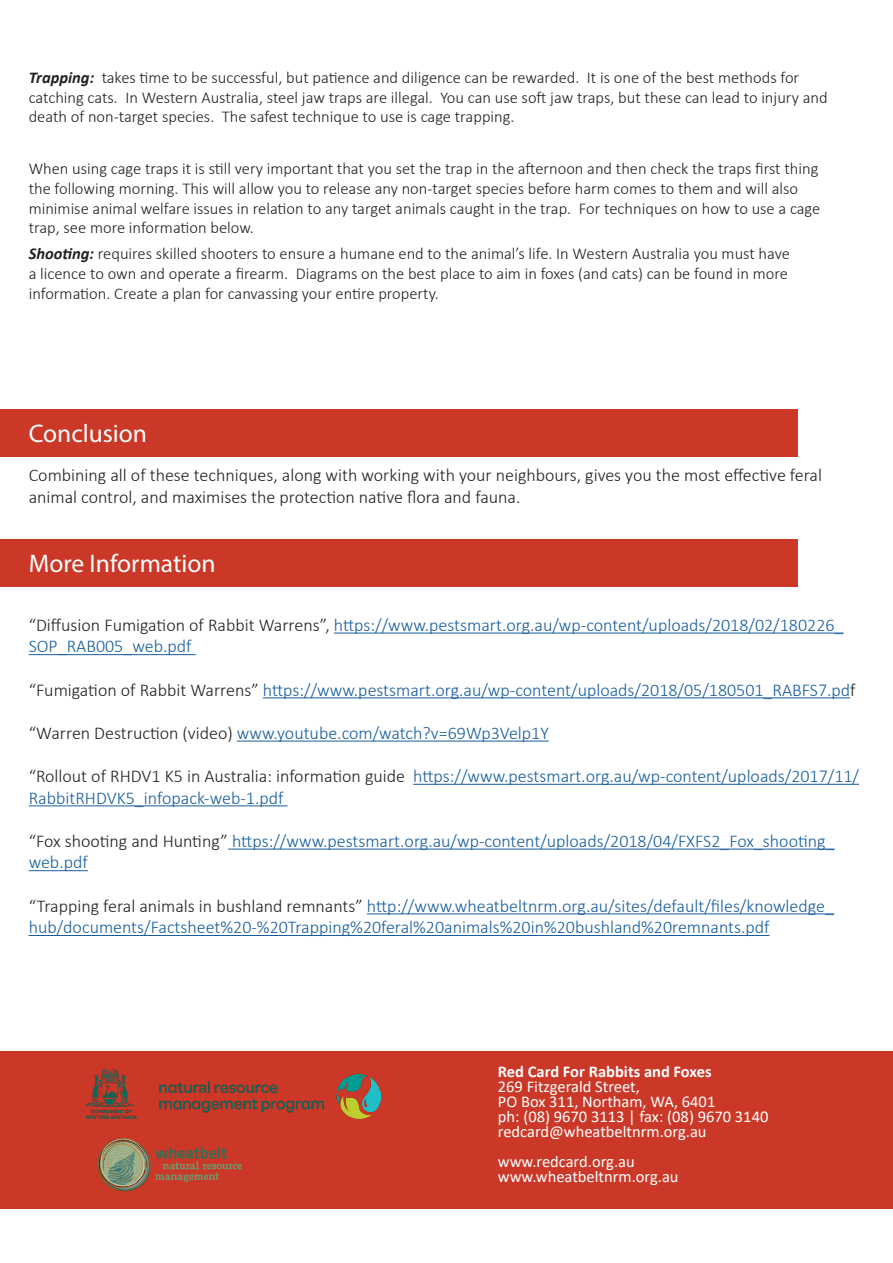
<style>
.page{position:relative;width:893px;height:1263px;background:#fff}
.page>*{position:absolute;margin:0;border:0;box-sizing:border-box;transform-origin:0 0}
.t1{font:25.5px "Myriad Pro";color:#fff}
.t2{font:300 18px/21.6px "Calibri";color:#175d9e}
.t3{font:300 18px/21.6px "Calibri";color:#231f20}
.t4{font:300 16.5px/19.8px "Calibri";color:#231f20}
.t5{font:16.5px/15px "Calibri";color:#fff}
.t6{font:700 16.5px "Calibri";color:#fff}
.s1{font-weight:700;font-style:italic}
.s2{color:#231f20}
</style>
<div class="page">
<div style="left:0;top:409px;width:797px;height:48px;background:#cb3827"></div>
<div style="left:0;top:1051px;width:893px;height:158px;background:#cb3827"></div>
<img style="left:86px;top:1069px;width:295px;height:49px">
<img style="left:97px;top:1138px;width:145px;height:54px">
<div style="left:0;top:539px;width:797px;height:47px;background:#cb3827"></div>
<hr style="left:334px;top:633px;width:509px;height:1px;background:#175d9e">
<hr style="left:29px;top:654px;width:167px;height:1px;background:#175d9e">
<hr style="left:263px;top:697px;width:587px;height:1px;background:#175d9e">
<hr style="left:237px;top:741px;width:312px;height:1px;background:#175d9e">
<hr style="left:413px;top:784px;width:446px;height:1px;background:#175d9e">
<hr style="left:29px;top:805px;width:259px;height:1px;background:#175d9e">
<hr style="left:228px;top:849px;width:606px;height:1px;background:#175d9e">
<hr style="left:29px;top:870px;width:59px;height:1px;background:#175d9e">
<hr style="left:367px;top:913px;width:467px;height:1px;background:#175d9e">
<hr style="left:29px;top:935px;width:740px;height:1px;background:#175d9e">
<p class="t4" style="left:29px;top:67px;width:800px"><span class="s1">Trapping:</span> takes time to be successful, but patience and diligence can be rewarded. It is one of the best methods for catching cats. In Western Australia, steel jaw traps are illegal. You can use soft jaw traps, but these can lead to injury and death of non-target species. The safest technique to use is cage trapping.</p>
<p class="t4" style="left:29px;top:158px;width:793px">When using cage traps it is still very important that you set the trap in the afternoon and then check the traps first thing the following morning. This will allow you to release any non-target species before harm comes to them and will also minimise animal welfare issues in relation to any target animals caught in the trap. For techniques on how to use a cage trap, see more information below.</p>
<p class="t4" style="left:29px;top:244px;width:763px"><span class="s1">Shooting:</span> requires skilled shooters to ensure a humane end to the animal’s life. In Western Australia you must have a licence to own and operate a firearm. Diagrams on the best place to aim in foxes (and cats) can be found in more information. Create a plan for canvassing your entire property.</p>
<p class="t1" style="left:29px;top:418px;width:120px">Conclusion</p>
<p class="t3" style="left:29px;top:464px;width:795px">Combining all of these techniques, along with working with your neighbours, gives you the most effective feral animal control, and maximises the protection native flora and fauna.</p>
<p class="t1" style="left:29px;top:548px;width:188px">More Information</p>
<p class="t2" style="left:29px;top:614px;width:816px"><span class="s2">“Diffusion Fumigation of Rabbit Warrens”,</span> https://www.pestsmart.org.au/wp-content/uploads/2018/02/180226_<br>SOP_RAB005_web.pdf</p>
<p class="t2" style="left:29px;top:679px;width:828px"><span class="s2">“Fumigation of Rabbit Warrens”</span> https://www.pestsmart.org.au/wp-content/uploads/2018/05/180501_RABFS7.pd<span class="s2">f</span></p>
<p class="t2" style="left:29px;top:722px;width:522px"><span class="s2">“Warren Destruction (video)</span> www.youtube.com/watch?v=69Wp3Velp1Y</p>
<p class="t2" style="left:29px;top:765px;width:832px"><span class="s2">“Rollout of RHDV1 K5 in Australia: information guide</span> https://www.pestsmart.org.au/wp-content/uploads/2017/11/<br>RabbitRHDVK5_infopack-web-1.pdf</p>
<p class="t2" style="left:29px;top:830px;width:807px"><span class="s2">“Fox shooting and Hunting”</span> https://www.pestsmart.org.au/wp-content/uploads/2018/04/FXFS2_Fox_shooting_ web.pdf</p>
<p class="t2" style="left:29px;top:895px;width:807px"><span class="s2">“Trapping feral animals in bushland remnants”</span> http://www.wheatbeltnrm.org.au/sites/default/files/knowledge_ hub/documents/Factsheet%20-%20Trapping%20feral%20animals%20in%20bushland%20remnants.pdf</p>
<p class="t6" style="left:498px;top:1060px;width:215px">Red Card For Rabbits and Foxes</p>
<p class="t5" style="left:498px;top:1079px;width:144px">269 Fitzgerald Street,</p>
<p class="t5" style="left:498px;top:1094px;width:272px">PO Box 311, Northam, WA, 6401<br>ph: (08) 9670 3113 | fax: (08) 9670 3140 redcard@wheatbeltnrm.org.au</p>
<p class="t5" style="left:498px;top:1154px;width:138px">www.redcard.org.au</p>
<p class="t5" style="left:498px;top:1169px;width:182px">www.wheatbeltnrm.org.au</p>
</div>
